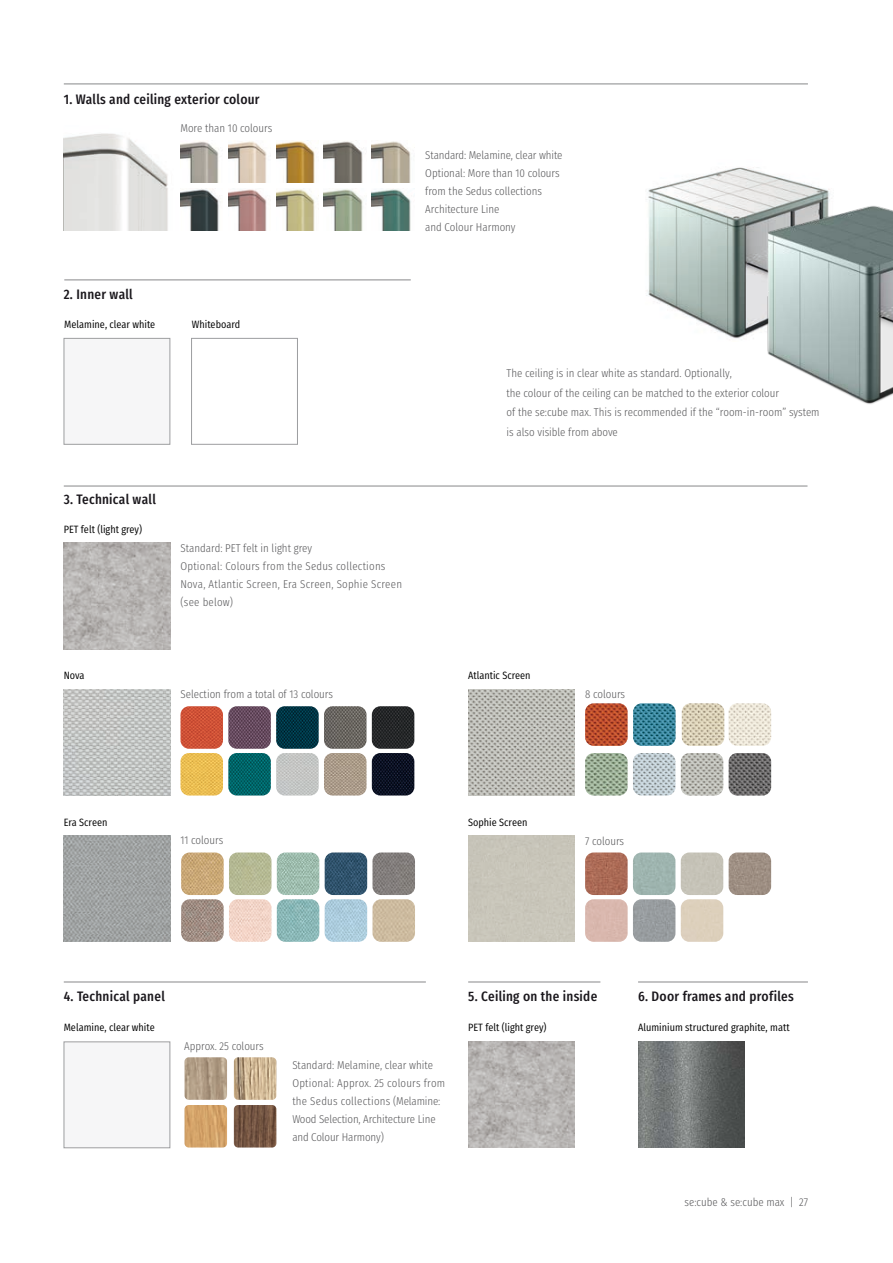
<style>
.page{position:relative;width:893px;height:1263px;background:#fff}
.page>*{position:absolute;margin:0;border:0;box-sizing:border-box;transform-origin:0 0}
.t1{font:700 13.5px "Sedus Text Condensed";letter-spacing:.02em;color:#1a171c}
.t2{font:300 11.25px/18px "Sedus Text Condensed";color:#58585a}
.t3{font:300 11.25px/18px "Sedus Text Condensed";letter-spacing:.02em;color:#58585a}
.t4{font:10.5px "Sedus Text Condensed";color:#000}
</style>
<div class="page">
<img style="left:646px;top:167px;width:184px;height:172px">
<img style="left:748px;top:197px;width:145px;height:207px">
<img style="left:638px;top:1041px;width:106px;height:106px">
<img style="left:64px;top:133px;width:104px;height:98px">
<img style="left:180px;top:188px;width:39px;height:43px">
<img style="left:180px;top:141px;width:39px;height:42px">
<img style="left:372px;top:189px;width:39px;height:42px">
<img style="left:372px;top:141px;width:39px;height:42px">
<img style="left:276px;top:141px;width:39px;height:42px">
<img style="left:324px;top:189px;width:39px;height:42px">
<img style="left:324px;top:141px;width:39px;height:42px">
<img style="left:228px;top:141px;width:39px;height:42px">
<img style="left:276px;top:189px;width:43px;height:42px">
<img style="left:228px;top:189px;width:39px;height:42px">
<img style="left:185px;top:1105px;width:42px;height:42px">
<img style="left:468px;top:1042px;width:106px;height:106px">
<img style="left:234px;top:1105px;width:42px;height:42px">
<img style="left:234px;top:1057px;width:42px;height:43px">
<img style="left:185px;top:1057px;width:42px;height:43px">
<div style="left:64px;top:1042px;width:106px;height:106px;background:#f6f6f7;border:1px solid #9d9ea0"></div>
<img style="left:64px;top:689px;width:106px;height:106px">
<img style="left:276px;top:753px;width:43px;height:42px">
<img style="left:228px;top:753px;width:43px;height:42px">
<img style="left:372px;top:753px;width:42px;height:42px">
<img style="left:180px;top:753px;width:43px;height:42px">
<img style="left:324px;top:753px;width:42px;height:42px">
<img style="left:372px;top:706px;width:42px;height:43px">
<img style="left:228px;top:706px;width:43px;height:43px">
<img style="left:324px;top:706px;width:42px;height:43px">
<img style="left:180px;top:706px;width:43px;height:43px">
<img style="left:276px;top:706px;width:43px;height:43px">
<div style="left:64px;top:338px;width:106px;height:106px;background:#f6f6f7;border:1px solid #9d9ea0"></div>
<img style="left:468px;top:689px;width:106px;height:106px">
<img style="left:681px;top:753px;width:42px;height:42px">
<img style="left:633px;top:753px;width:42px;height:42px">
<img style="left:585px;top:753px;width:43px;height:42px">
<img style="left:729px;top:753px;width:42px;height:42px">
<img style="left:682px;top:703px;width:42px;height:43px">
<img style="left:729px;top:703px;width:42px;height:43px">
<img style="left:633px;top:703px;width:43px;height:43px">
<img style="left:585px;top:703px;width:43px;height:43px">
<div style="left:191px;top:338px;width:107px;height:106px;background:#fff;border:1px solid #9d9ea0"></div>
<img style="left:64px;top:835px;width:106px;height:107px">
<img style="left:372px;top:899px;width:43px;height:43px">
<img style="left:229px;top:899px;width:42px;height:43px">
<img style="left:181px;top:899px;width:43px;height:43px">
<img style="left:277px;top:899px;width:42px;height:43px">
<img style="left:325px;top:899px;width:42px;height:43px">
<img style="left:325px;top:852px;width:42px;height:43px">
<img style="left:277px;top:852px;width:42px;height:43px">
<img style="left:181px;top:852px;width:43px;height:43px">
<img style="left:229px;top:852px;width:42px;height:43px">
<img style="left:372px;top:852px;width:43px;height:43px">
<div style="left:468px;top:835px;width:106px;height:107px;background:#c8c5ba"></div>
<img style="left:729px;top:852px;width:42px;height:43px">
<img style="left:633px;top:852px;width:42px;height:43px">
<img style="left:585px;top:852px;width:43px;height:43px">
<div style="left:681px;top:852px;width:42px;height:43px;background:#c6c3b8"></div>
<img style="left:681px;top:899px;width:42px;height:43px">
<img style="left:633px;top:899px;width:42px;height:43px">
<img style="left:585px;top:899px;width:43px;height:43px">
<img style="left:64px;top:543px;width:106px;height:106px">
<hr style="left:64px;top:84px;width:744px;height:1px;background:#87888a">
<hr style="left:64px;top:982px;width:362px;height:1px;background:#87888a">
<hr style="left:468px;top:982px;width:132px;height:1px;background:#87888a">
<hr style="left:638px;top:982px;width:170px;height:1px;background:#87888a">
<hr style="left:64px;top:486px;width:743px;height:1px;background:#87888a">
<hr style="left:64px;top:280px;width:347px;height:1px;background:#87888a">
<p class="t1" style="left:64px;top:87px;width:197px">1. Walls and ceiling exterior colour</p>
<p class="t2" style="left:180px;top:118px;width:93px">More than 10 colours</p>
<p class="t1" style="left:64px;top:282px;width:71px">2. Inner wall</p>
<p class="t4" style="left:64px;top:315px;width:93px">Melamine, clear white</p>
<p class="t4" style="left:192px;top:315px;width:50px">Whiteboard</p>
<p class="t1" style="left:64px;top:487px;width:94px">3. Technical wall</p>
<p class="t4" style="left:64px;top:520px;width:80px">PET felt (light grey)</p>
<p class="t3" style="left:180px;top:537px;width:223px">Standard: PET felt in light grey<br>Optional: Colours from the Sedus collections Nova, Atlantic Screen, Era Screen, Sophie Screen (see below)</p>
<p class="t2" style="left:425px;top:145px;width:139px">Standard: Melamine, clear white<br>Optional: More than 10 colours from the Sedus collections<br>Architecture Line<br>and Colour Harmony</p>
<p class="t2" style="left:507px;top:362px;width:315px;line-height:19.5px">The ceiling is in clear white as standard. Optionally,<br>the colour of the ceiling can be matched to the exterior colour<br>of the se:cube max. This is recommended if the “room-in-room” system is also visible from above</p>
<p class="t4" style="left:64px;top:666px;width:22px">Nova</p>
<p class="t2" style="left:180px;top:684px;width:154px">Selection from a total of 13 colours</p>
<p class="t4" style="left:468px;top:666px;width:64px">Atlantic Screen</p>
<p class="t2" style="left:585px;top:684px;width:42px">8 colours</p>
<p class="t4" style="left:64px;top:812px;width:45px">Era Screen</p>
<p class="t2" style="left:180px;top:830px;width:44px">11 colours</p>
<p class="t4" style="left:468px;top:812px;width:61px">Sophie Screen</p>
<p class="t2" style="left:585px;top:831px;width:41px">7 colours</p>
<p class="t1" style="left:64px;top:984px;width:103px">4. Technical panel</p>
<p class="t4" style="left:64px;top:1017px;width:93px">Melamine, clear white</p>
<p class="t2" style="left:184px;top:1036px;width:81px">Approx. 25 colours</p>
<p class="t1" style="left:468px;top:984px;width:131px">5. Ceiling on the inside</p>
<p class="t4" style="left:468px;top:1017px;width:80px">PET felt (light grey)</p>
<p class="t1" style="left:638px;top:984px;width:157px">6. Door frames and profiles</p>
<p class="t4" style="left:638px;top:1017px;width:153px">Aluminium structured graphite, matt</p>
<p class="t2" style="left:292px;top:1055px;width:154px">Standard: Melamine, clear white<br>Optional: Approx. 25 colours from the Sedus collections (Melamine:<br>Wood Selection, Architecture Line and Colour Harmony)</p>
<p class="t2" style="left:684px;top:1192px;width:125px">se:cube &amp; se:cube max | 27</p>
</div>
